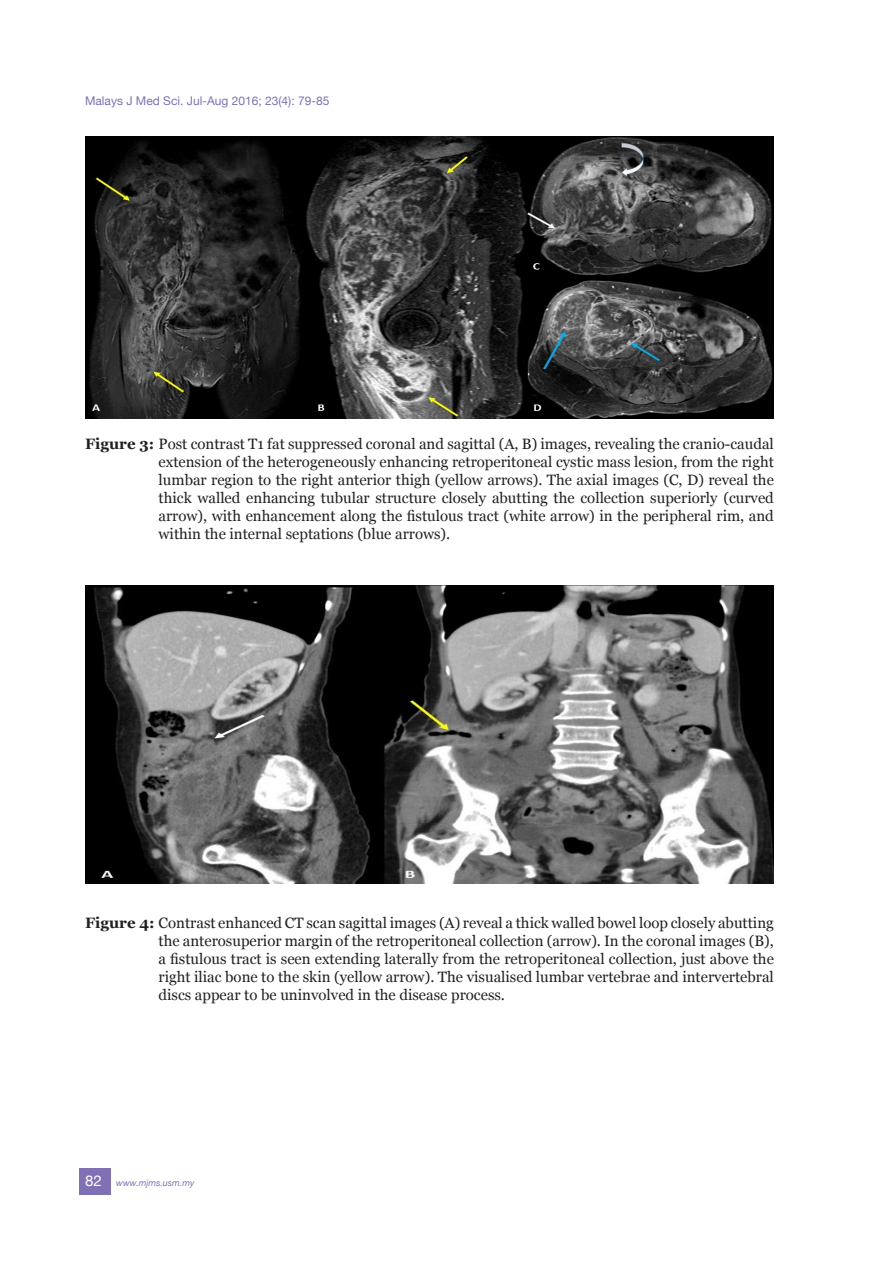
<style>
.page{position:relative;width:893px;height:1263px;background:#fff}
.page>*{position:absolute;margin:0;border:0;box-sizing:border-box;transform-origin:0 0}
._14_Figure{font:15px/18px "Georgia";color:#231f20;text-align:justify}
.t1{font:12px "Helvetica Neue";color:#7f71b3}
.t2{font:italic 9px "Helvetica Neue";color:#7f71b3}
.s1{font-weight:700}
.s2{font-style:normal;font-size:15px;color:#fff}
</style>
<div class="page">
<div style="left:79px;top:1168px;width:32px;height:27px;background:#7f71b3"></div>
<img style="left:85px;top:136px;width:689px;height:282px">
<img style="left:85px;top:586px;width:689px;height:297px">
<p class="t1" style="left:85px;top:92px;width:246px">Malays J Med Sci. Jul-Aug 2016; 23(4): 79-85</p>
<p class="_14_Figure" style="left:159px;top:435px;width:617px;text-indent:-74px"><span class="s1">Figure 3:</span> Post contrast T1 fat suppressed coronal and sagittal (A, B) images, revealing the cranio-caudal extension of the heterogeneously enhancing retroperitoneal cystic mass lesion, from the right lumbar region to the right anterior thigh (yellow arrows). The axial images (C, D) reveal the thick walled enhancing tubular structure closely abutting the collection superiorly (curved arrow), with enhancement along the fistulous tract (white arrow) in the peripheral rim, and within the internal septations (blue arrows).</p>
<p class="_14_Figure" style="left:159px;top:913px;width:617px;text-indent:-74px"><span class="s1">Figure 4:</span> Contrast enhanced CT scan sagittal images (A) reveal a thick walled bowel loop closely abutting the anterosuperior margin of the retroperitoneal collection (arrow). In the coronal images (B), a fistulous tract is seen extending laterally from the retroperitoneal collection, just above the right iliac bone to the skin (yellow arrow). The visualised lumbar vertebrae and intervertebral discs appear to be uninvolved in the disease process.</p>
<p class="t2" style="left:85px;top:1177px;width:111px"><span class="s2">82</span> www.mjms.usm.my</p>
</div>
